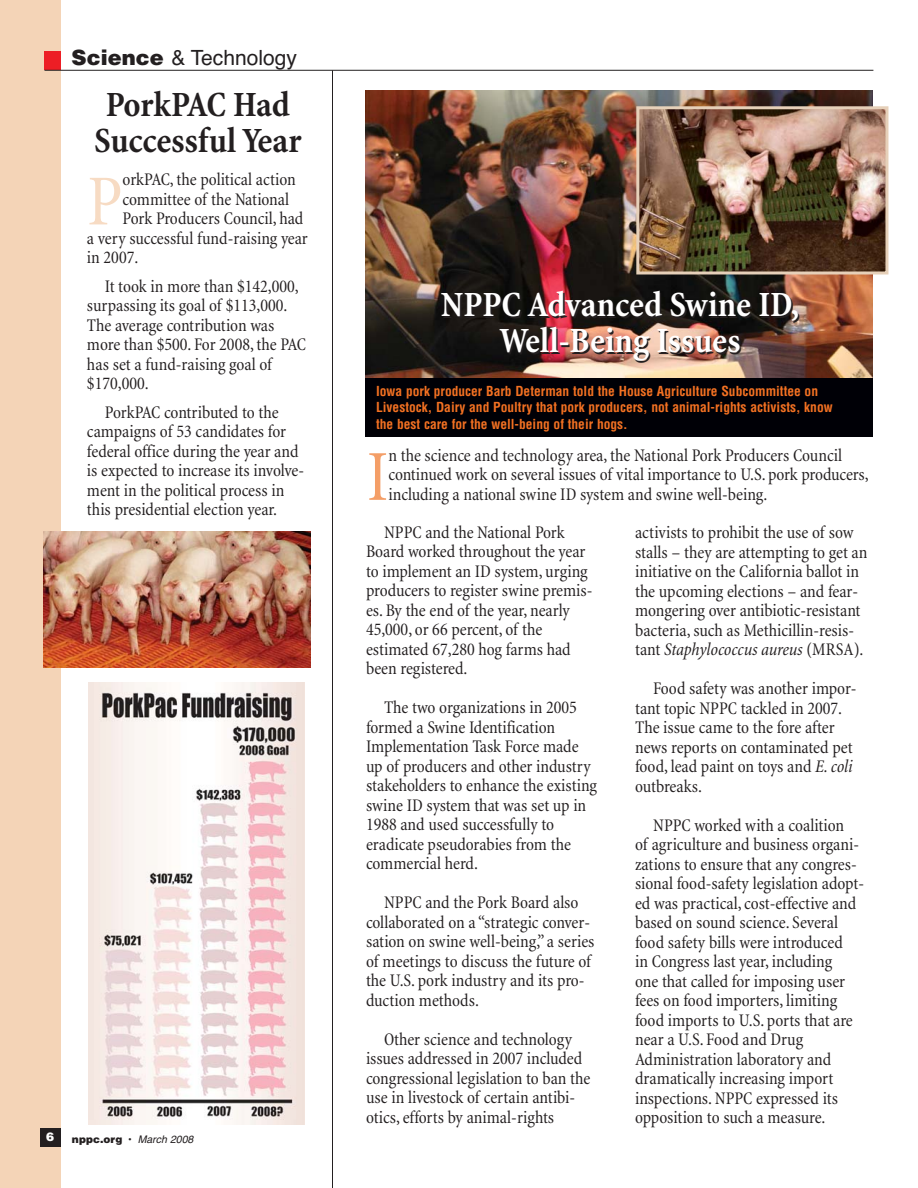
<style>
.page{position:relative;width:918px;height:1188px;background:#fff}
.page>*{position:absolute;margin:0;border:0;box-sizing:border-box;transform-origin:0 0}
.t1{font:condensed 72.9px "Minion";color:#f49e67}
.t2{font:condensed 72.9px "Minion";color:#f7dbc3}
.t3{font:700 condensed 36px/36px "Minion";color:#fff;text-align:center}
.t4{font:700 condensed 36px/36px "Minion";letter-spacing:-.01em;color:#231f20;text-align:center}
.t5{font:21px "Helvetica";color:#231f20}
.t6{font:condensed 18px/19.5px "Minion";color:#231f20}
.t7{font:700 condensed 13.5px/16.2px "Helvetica";color:#f37122}
.t8{font:900 12px "Helvetica";color:#fff}
.t9{font:italic 10.5px "Helvetica";color:#231f20}
.s1{font-weight:900}
.s2{font-weight:900;font-style:normal}
.s3{font-style:normal}
.s4{font-style:italic}
</style>
<div class="page">
<img style="left:366px;top:90px;width:507px;height:288px">
<div style="left:0;top:0;width:61px;height:1188px;background:#f4d4b7"></div>
<div style="left:45px;top:52px;width:16px;height:18px;background:#ed1e25"></div>
<hr style="left:45px;top:70px;width:828px;height:1px;background:#231f20">
<hr style="left:332px;top:70px;width:1px;height:1118px;background:#231f20">
<div style="left:40px;top:1128px;width:21px;height:19px;background:#231f20"></div>
<img style="left:88px;top:682px;width:216px;height:442px">
<div style="left:366px;top:378px;width:507px;height:58px;background:#000006"></div>
<img style="left:640px;top:110px;width:244px;height:160px">
<div style="left:636px;top:106px;width:252px;height:168px;border:3px solid #e6d0b9"></div>
<img style="left:43px;top:531px;width:267px;height:137px">
<p class="t5" style="left:72px;top:50px;width:227px"><span class="s1">Science</span> &amp; Technology</p>
<h2 class="t4" style="left:94px;top:90px;width:209px">PorkPAC Had<br>Successful Year</h2>
<h1 class="t2" style="left:87px;top:173px;width:37px">P</h1>
<p class="t6" style="left:123px;top:172px;width:175px">orkPAC, the political action</p>
<p class="t6" style="left:123px;top:191px;width:168px">committee of the National</p>
<p class="t6" style="left:123px;top:211px;width:182px">Pork Producers Council, had</p>
<p class="t6" style="left:87px;top:230px;width:222px">a very successful fund-raising year</p>
<p class="t6" style="left:87px;top:250px;width:53px">in 2007.</p>
<p class="t6" style="left:87px;top:278px;width:221px;text-indent:18px">It took in more than $142,000, surpassing its goal of $113,000.<br>The average contribution was more than $500. For 2008, the PAC has set a fund-raising goal of $170,000.</p>
<p class="t6" style="left:87px;top:404px;width:219px;text-indent:18px">PorkPAC contributed to the campaigns of 53 candidates for federal office during the year and is expected to increase its involve&shy;ment in the political process in this presidential election year.</p>
<p class="t8" style="left:46px;top:1132px;width:10px">6</p>
<p class="t9" style="left:72px;top:1136px;width:125px"><span class="s2">nppc.org</span> <span class="s3">•</span> March 2008</p>
<h2 class="t3" style="left:441px;top:290px;width:360px">NPPC Advanced Swine ID,<br>Well-Being Issues</h2>
<p class="t7" style="left:376px;top:384px;width:458px">Iowa pork producer Barb Determan told the House Agriculture Subcommittee on<br>Livestock, Dairy and Poultry that pork producers, not animal-rights activists, know the best care for the well-being of their hogs.</p>
<h1 class="t1" style="left:367px;top:448px;width:23px">I</h1>
<p class="t6" style="left:388px;top:447px;width:482px">n the science and technology area, the National Pork Producers Council continued work on several issues of vital importance to U.S. pork producers, including a national swine ID system and swine well-being.</p>
<p class="t6" style="left:635px;top:524px;width:234px">activists to prohibit the use of sow stalls – they are attempting to get an initiative on the California ballot in the upcoming elections – and fear&shy;mongering over antibiotic-resistant bacteria, such as Methicillin-resis&shy;tant <span class="s4">Staphylococcus aureus</span> (MRSA).</p>
<p class="t6" style="left:635px;top:680px;width:223px;text-indent:18px">Food safety was another impor&shy;tant topic NPPC tackled in 2007.<br>The issue came to the fore after news reports on contaminated pet food, lead paint on toys and <span class="s4">E. coli </span>outbreaks.</p>
<p class="t6" style="left:635px;top:817px;width:230px;text-indent:18px">NPPC worked with a coalition<br>of agriculture and business organi&shy;zations to ensure that any congres&shy;sional food-safety legislation adopt&shy;ed was practical, cost-effective and based on sound science. Several food safety bills were introduced<br>in Congress last year, including<br>one that called for imposing user fees on food importers, limiting food imports to U.S. ports that are near a U.S. Food and Drug Administration laboratory and dramatically increasing import inspections. NPPC expressed its opposition to such a measure.</p>
<p class="t6" style="left:366px;top:524px;width:228px;text-indent:18px">NPPC and the National Pork<br>Board worked throughout the year to implement an ID system, urging producers to register swine premis&shy;es. By the end of the year, nearly<br>45,000, or 66 percent, of the estimated 67,280 hog farms had been registered.</p>
<p class="t6" style="left:366px;top:699px;width:233px;text-indent:18px">The two organizations in 2005 formed a Swine Identification<br>Implementation Task Force made up of producers and other industry stakeholders to enhance the existing swine ID system that was set up in<br>1988 and used successfully to eradicate pseudorabies from the commercial herd.</p>
<p class="t6" style="left:366px;top:894px;width:230px;text-indent:18px">NPPC and the Pork Board also collaborated on a “strategic conver&shy;sation on swine well-being,” a series of meetings to discuss the future of the U.S. pork industry and its pro&shy;duction methods.</p>
<p class="t6" style="left:366px;top:1031px;width:226px;text-indent:18px">Other science and technology issues addressed in 2007 included congressional legislation to ban the use in livestock of certain antibi&shy;otics, efforts by animal-rights</p>
</div>
